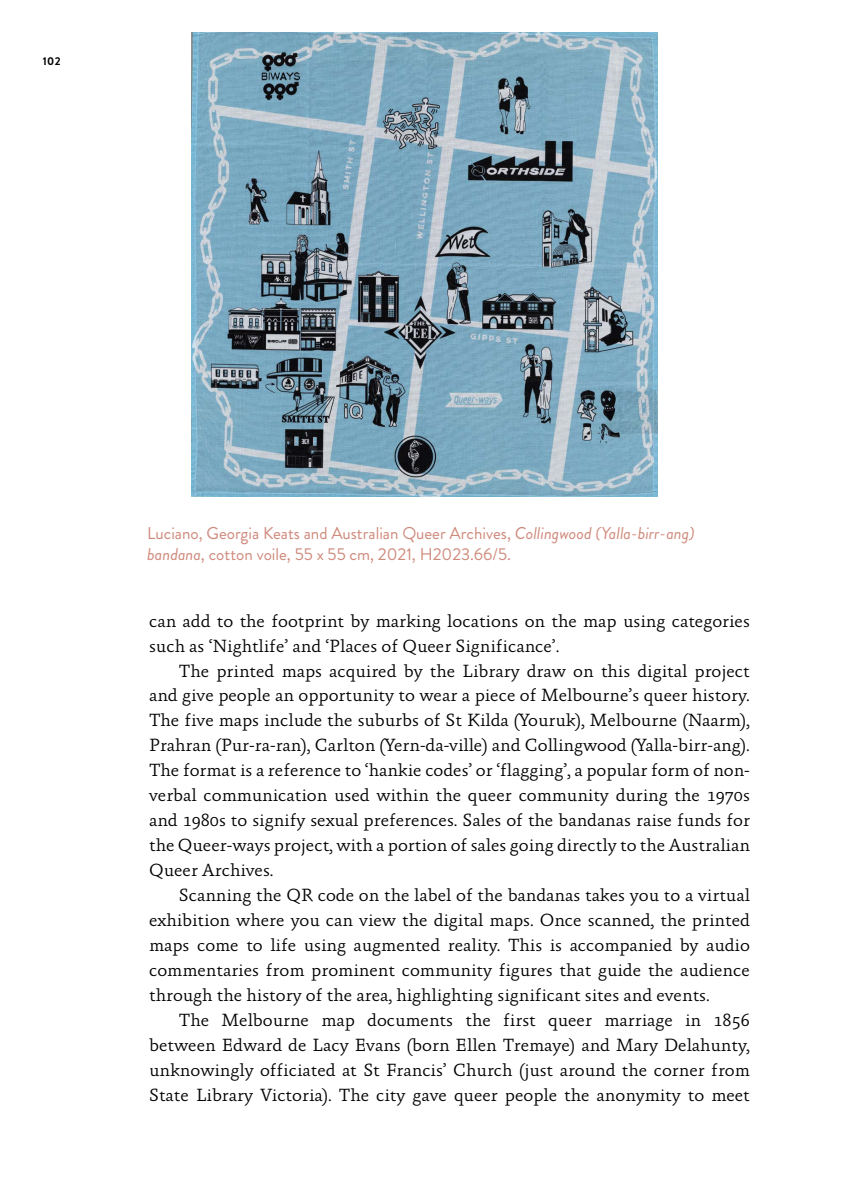
<style>
.page{position:relative;width:849px;height:1201px;background:#fff}
.page>*{position:absolute;margin:0;border:0;box-sizing:border-box;transform-origin:0 0}
.t1{font:300 17.85px/24.8px "Absara";color:#000;text-align:justify}
.t2{font:17.15px/21px "Brandon Grotesque";color:#cf897b}
.t3{font:700 11.38px "Brandon Grotesque";color:#000}
.s1{font-style:italic}
</style>
<div class="page">
<img style="left:191px;top:32px;width:466px;height:465px">
<p class="t3" style="left:43px;top:53px;width:20px">102</p>
<p class="t2" style="left:147px;top:523px;width:548px">Luciano, Georgia Keats and Australian Queer Archives, <span class="s1">Collingwood (Yalla-birr-ang) bandana</span>, cotton voile, 55 x 55 cm, 2021, H2023.66/5.</p>
<p class="t1" style="left:149px;top:608px;width:602px">can add to the footprint by marking locations on the map using categories such as ‘Nightlife’ and ‘Places of Queer Significance’.</p>
<p class="t1" style="left:149px;top:658px;width:602px;text-indent:30px">The printed maps acquired by the Library draw on this digital project and give people an opportunity to wear a piece of Melbourne’s queer history.<br>The five maps include the suburbs of St Kilda (Youruk), Melbourne (Naarm), Prahran (Pur-ra-ran), Carlton (Yern-da-ville) and Collingwood (Yalla-birr-ang).<br>The format is a reference to ‘hankie codes’ or ‘flagging’, a popular form of non&shy;verbal communication used within the queer community during the 1970s and 1980s to signify sexual preferences. Sales of the bandanas raise funds for the Queer-ways project, with a portion of sales going directly to the Australian Queer Archives.</p>
<p class="t1" style="left:149px;top:883px;width:602px;text-indent:30px">Scanning the QR code on the label of the bandanas takes you to a virtual exhibition where you can view the digital maps. Once scanned, the printed maps come to life using augmented reality. This is accompanied by audio commentaries from prominent community figures that guide the audience through the history of the area, highlighting significant sites and events.</p>
<p class="t1" style="left:149px;top:1007px;width:602px;text-indent:30px">The Melbourne map documents the first queer marriage in 1856 between Edward de Lacy Evans (born Ellen Tremaye) and Mary Delahunty, unknowingly officiated at St Francis’ Church (just around the corner from State Library Victoria). The city gave queer people the anonymity to meet</p>
</div>
